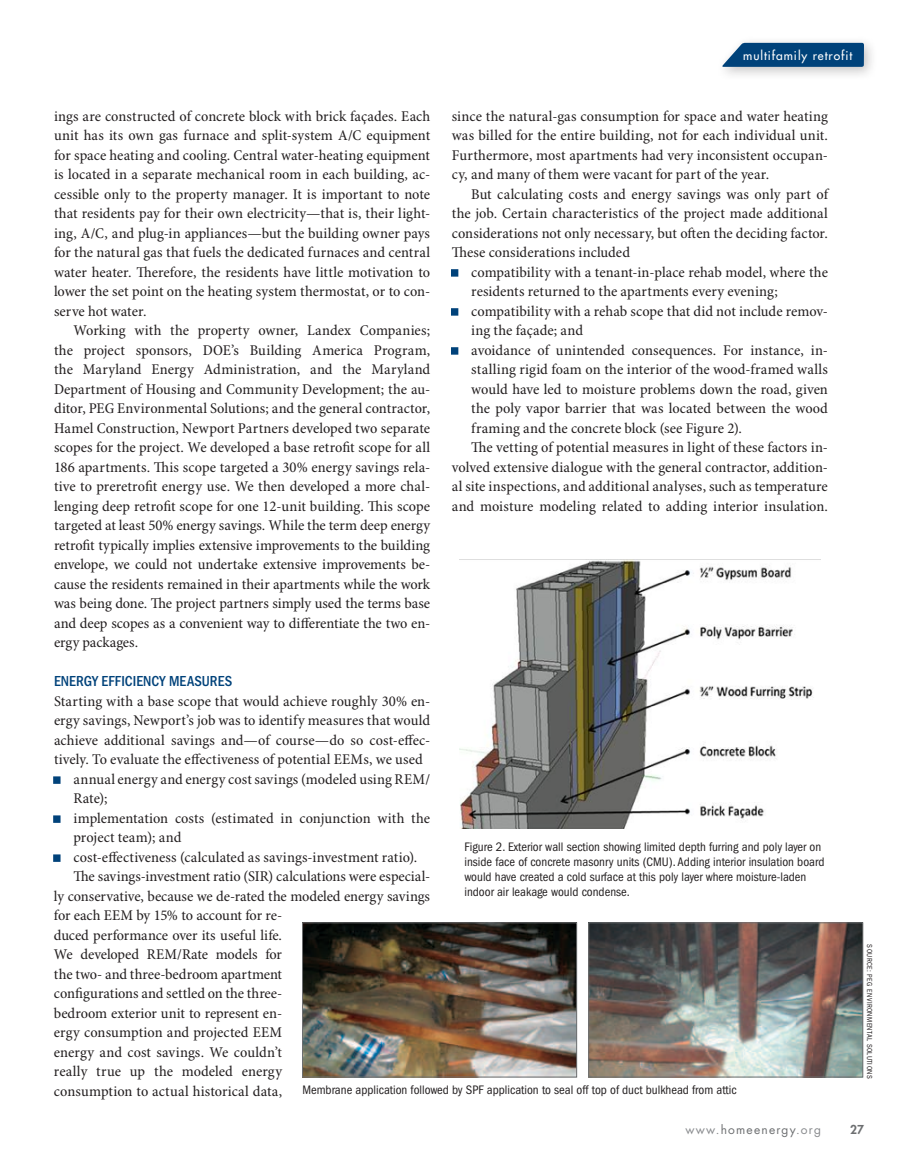
<style>
.page{position:relative;width:918px;height:1175px;background:#fff}
.page>*{position:absolute;margin:0;border:0;box-sizing:border-box;transform-origin:0 0}
.t1{font:condensed 15px/19.5px "Minion Pro";color:#231f20;text-align:justify;scale:1.06 1}
.t2{font:500 condensed 15px "ITC Franklin Gothic Std";letter-spacing:.01em;color:#00427a}
.t3{font:condensed 12.75px/15.3px "ITC Franklin Gothic Std";color:#231f20}
.t4{font:500 12px "Futura Std";letter-spacing:.08em;color:#fff}
.t5{font:12px "Futura Std";letter-spacing:.1em;color:#6d6f71}
.t6{font:800 12px "Futura Std";color:#6d6f71}
.t7{font:condensed 7.5px "ITC Franklin Gothic Std";letter-spacing:.055em;color:#231f20}
.s1{color:#00427a}
.s2{color:#888a8d}
</style>
<div class="page">
<div style="left:53px;top:776px;width:8px;height:8px;border:3px solid #00427a"></div>
<div style="left:53px;top:815px;width:8px;height:8px;border:3px solid #00427a"></div>
<div style="left:53px;top:854px;width:8px;height:8px;border:3px solid #00427a"></div>
<div style="left:451px;top:269px;width:7px;height:8px;border:3px solid #00427a"></div>
<div style="left:451px;top:308px;width:7px;height:8px;border:3px solid #00427a"></div>
<div style="left:451px;top:347px;width:7px;height:8px;border:3px solid #00427a"></div>
<div style="left:716px;top:35px;width:162px;height:46px;background:#231f20;opacity:.26"></div>
<svg style="left:721px;top:43px;width:143px;height:24px;background:#145184"></svg>
<img style="left:304px;top:924px;width:271px;height:151px">
<div style="left:302px;top:922px;width:275px;height:155px;border:1px solid #6d6f71"></div>
<img style="left:591px;top:924px;width:270px;height:151px">
<div style="left:589px;top:922px;width:274px;height:155px;border:1px solid #6d6f71"></div>
<img style="left:459px;top:560px;width:355px;height:268px">
<p class="t4" style="left:743px;top:48px;width:111px">multifamily retrofit</p>
<p class="t1" style="left:54px;top:107px;width:356px">ings are constructed of concrete block with brick façades. Each unit has its own gas furnace and split-system A/C equipment for space heating and cooling. Central water-heating equipment is located in a separate mechanical room in each building, ac&shy;cessible only to the property manager. It is important to note that residents pay for their own electricity—that is, their light&shy;ing, A/C, and plug-in appliances—but the building owner pays for the natural gas that fuels the dedicated furnaces and central water heater. Therefore, the residents have little motivation to lower the set point on the heating system thermostat, or to con&shy;serve hot water.</p>
<p class="t1" style="left:54px;top:321px;width:356px;text-indent:19px">Working with the property owner, Landex Companies; the project sponsors, DOE’s Building America Program, the Maryland Energy Administration, and the Maryland Department of Housing and Community Development; the au&shy;ditor, PEG Environmental Solutions; and the general contractor, Hamel Construction, Newport Partners developed two separate scopes for the project. We developed a base retrofit scope for all 186 apartments. This scope targeted a 30% energy savings rela&shy;tive to preretrofit energy use. We then developed a more chal&shy;lenging deep retrofit scope for one 12-unit building. This scope targeted at least 50% energy savings. While the term deep energy retrofit typically implies extensive improvements to the building envelope, we could not undertake extensive improvements be&shy;cause the residents remained in their apartments while the work was being done. The project partners simply used the terms base and deep scopes as a convenient way to differentiate the two en&shy;ergy packages.</p>
<p class="t2" style="left:54px;top:673px;width:55px">ENERGY EFFICI</p>
<p class="t2" style="left:136px;top:673px;width:96px">ENCY MEASURES</p>
<p class="t1" style="left:54px;top:692px;width:356px">Starting with a base scope that would achieve roughly 30% en&shy;ergy savings, Newport’s job was to identify measures that would achieve additional savings and—of course—do so cost-effec&shy;tively. To evaluate the effectiveness of potential EEMs, we used</p>
<p class="t1" style="left:74px;top:770px;width:338px;text-indent:-20px"><span class="s1">▪</span> annual energy and energy cost savings (modeled using REM/<br>Rate);</p>
<p class="t1" style="left:74px;top:809px;width:338px;text-indent:-20px"><span class="s1">▪</span> implementation costs (estimated in conjunction with the project team); and</p>
<p class="t1" style="left:54px;top:848px;width:344px"><span class="s1">▪</span> cost-effectiveness (calculated as savings-investment ratio).</p>
<p class="t1" style="left:73px;top:867px;width:338px">The savings-investment ratio (SIR) calculations were especial-</p>
<p class="t1" style="left:54px;top:887px;width:356px">ly conservative, because we de-rated the modeled energy savings</p>
<p class="t1" style="left:54px;top:906px;width:217px">for each EEM by 15% to account for re-</p>
<p class="t1" style="left:54px;top:926px;width:217px">duced performance over its useful life.</p>
<p class="t1" style="left:54px;top:945px;width:217px">We developed REM/Rate models for</p>
<p class="t1" style="left:54px;top:965px;width:217px">the two- and three-bedroom apartment</p>
<p class="t1" style="left:54px;top:984px;width:217px">configurations and settled on the three-</p>
<p class="t1" style="left:54px;top:1004px;width:217px">bedroom exterior unit to represent en-</p>
<p class="t1" style="left:54px;top:1023px;width:217px">ergy consumption and projected EEM</p>
<p class="t1" style="left:54px;top:1043px;width:217px">energy and cost savings. We couldn’t</p>
<p class="t1" style="left:54px;top:1062px;width:217px">really true up the modeled energy</p>
<p class="t1" style="left:54px;top:1082px;width:217px">consumption to actual historical data,</p>
<p class="t1" style="left:452px;top:107px;width:356px">since the natural-gas consumption for space and water heating was billed for the entire building, not for each individual unit.<br>Furthermore, most apartments had very inconsistent occupan&shy;cy, and many of them were vacant for part of the year.</p>
<p class="t1" style="left:452px;top:185px;width:356px;text-indent:19px">But calculating costs and energy savings was only part of the job. Certain characteristics of the project made additional considerations not only necessary, but often the deciding factor.<br>These considerations included</p>
<p class="t1" style="left:471px;top:263px;width:338px;text-indent:-20px"><span class="s1">▪</span> compatibility with a tenant-in-place rehab model, where the residents returned to the apartments every evening;</p>
<p class="t1" style="left:471px;top:302px;width:338px;text-indent:-20px"><span class="s1">▪</span> compatibility with a rehab scope that did not include remov&shy;ing the façade; and</p>
<p class="t1" style="left:452px;top:341px;width:356px"><span class="s1">▪</span> avoidance of unintended consequences. For instance, in-</p>
<p class="t1" style="left:471px;top:360px;width:338px">stalling rigid foam on the interior of the wood-framed walls</p>
<p class="t1" style="left:471px;top:380px;width:338px">would have led to moisture problems down the road, given</p>
<p class="t1" style="left:471px;top:399px;width:338px">the poly vapor barrier that was located between the wood</p>
<p class="t1" style="left:471px;top:419px;width:257px">framing and the concrete block (see Figure 2).</p>
<p class="t1" style="left:471px;top:438px;width:338px">The vetting of potential measures in light of these factors in-</p>
<p class="t1" style="left:452px;top:458px;width:356px">volved extensive dialogue with the general contractor, addition-</p>
<p class="t1" style="left:452px;top:477px;width:356px">al site inspections, and additional analyses, such as temperature</p>
<p class="t1" style="left:452px;top:497px;width:356px">and moisture modeling related to adding interior insulation.</p>
<p class="t3" style="left:464px;top:838px;width:362px">Figure 2. Exterior wall section showing limited depth furring and poly layer on inside face of concrete masonry units (CMU). Adding interior insulation board would have created a cold surface at this poly layer where moisture-laden indoor air leakage would condense.</p>
<p class="t3" style="left:302px;top:1082px;width:436px">Membrane application followed by SPF application to seal off top of duct bulkhead from attic</p>
<p class="t7" style="left:874px;top:944px;width:135px;rotate:90deg">Source: PEG Environmental Solutions</p>
<p class="t5" style="left:686px;top:1122px;width:137px"><span class="s2">www.</span>homeenergy<span class="s2">.org</span></p>
<p class="t6" style="left:850px;top:1122px;width:15px">27</p>
</div>
